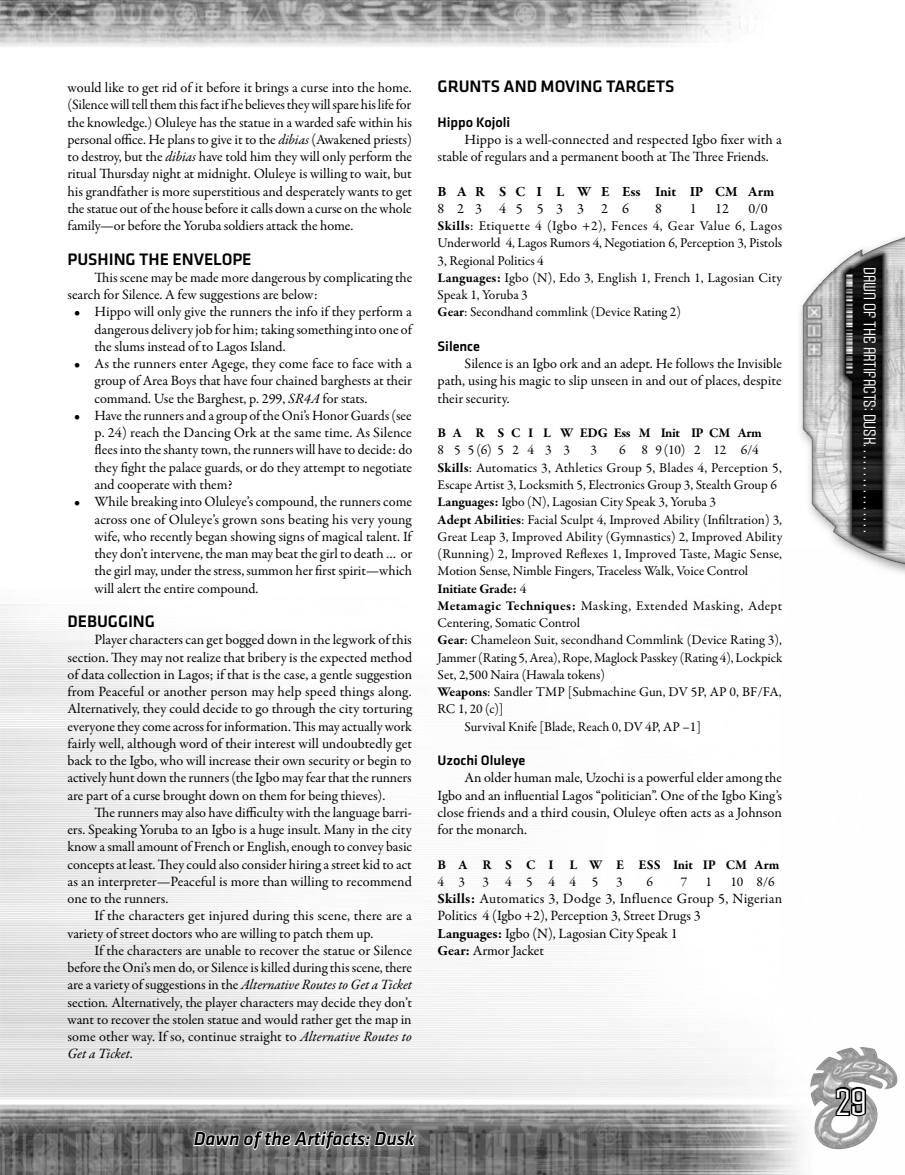
<style>
.page{position:relative;width:905px;height:1175px;background:#fff}
.page>*{position:absolute;margin:0;border:0;box-sizing:border-box;transform-origin:0 0}
.t1{font:condensed 36px "Armada";color:#fff}
.t2{font:italic 500 19.5px "Klavika";color:#000}
.t3{font:500 17.25px "Klavika";color:#000}
.t4{font:condensed 16.5px "Armada";letter-spacing:-.005em;color:#fff}
.t5{font:14.25px/17.2px "Garamond Premr Pro";letter-spacing:-.005em;color:#000;text-align:justify}
.t6{font:500 14.25px "Klavika";color:#000}
.t7{font:700 14.25px "Garamond Premr Pro";letter-spacing:-.015em;color:#000}
.t8{font:13.5px/17.2px "Garamond Premr Pro";color:#000}
.t9{font:13.5px "Garamond Premr Pro";letter-spacing:.025em;color:#000}
.t10{font:700 13.5px "Garamond Premr Pro";letter-spacing:-.015em;color:#000}
.t11{font:700 13.5px "Garamond Premr Pro";letter-spacing:-.035em;color:#000}
.s1{font-style:italic}
.s2{font-weight:700}
.s3{font-weight:400}
</style>
<div class="page">
<img style="left:0;top:604px;width:898px;height:570px">
<img style="left:0;top:0;width:758px;height:47px">
<img style="left:800px;top:236px;width:104px;height:338px">
<img style="left:802px;top:237px;width:102px;height:310px">
<img style="left:810px;top:1047px;width:53px;height:40px">
<img style="left:186px;top:1123px;width:235px;height:33px">
<svg style="left:192px;top:1118px;width:225px;height:42px;background:#8f8f8f"></svg>
<svg style="left:834px;top:1085px;width:34px;height:32px"></svg>
<p class="t5" style="left:68px;top:80px;width:346px">would like to get rid of it before it brings a curse into the home. (Silence will tell them this fact if he believes they will spare his life for the knowledge.) Oluleye has the statue in a warded safe within his personal office. He plans to give it to the <span class="s1">dibias</span> (Awakened priests) to destroy, but the <span class="s1">dibias</span> have told him they will only perform the ritual Thursday night at midnight. Oluleye is willing to wait, but his grandfather is more superstitious and desperately wants to get the statue out of the house before it calls down a curse on the whole family—or before the Yoruba soldiers attack the home.</p>
<p class="t3" style="left:68px;top:252px;width:185px">PUSHING THE ENVELOPE</p>
<p class="t5" style="left:68px;top:270px;width:346px;text-indent:27px">This scene may be made more dangerous by complicating the search for Silence. A few suggestions are below:</p>
<p class="t5" style="left:94px;top:304px;width:319px;text-indent:-20px">• Hippo will only give the runners the info if they perform a dangerous delivery job for him; taking something into one of the slums instead of to Lagos Island.</p>
<p class="t5" style="left:94px;top:356px;width:319px;text-indent:-20px">• As the runners enter Agege, they come face to face with a group of Area Boys that have four chained barghests at their command. Use the Barghest, p. 299, <span class="s1">SR4A</span> for stats.</p>
<p class="t5" style="left:94px;top:408px;width:319px;text-indent:-20px">• Have the runners and a group of the Oni’s Honor Guards (see p. 24) reach the Dancing Ork at the same time. As Silence flees into the shanty town, the runners will have to decide: do they fight the palace guards, or do they attempt to negotiate and cooperate with them?</p>
<p class="t5" style="left:94px;top:494px;width:319px;text-indent:-20px">• While breaking into Oluleye’s compound, the runners come across one of Oluleye’s grown sons beating his very young wife, who recently began showing signs of magical talent. If they don’t intervene, the man may beat the girl to death … or the girl may, under the stress, summon her first spirit—which will alert the entire compound.</p>
<p class="t3" style="left:68px;top:615px;width:89px">DEBUGGING</p>
<p class="t5" style="left:67px;top:632px;width:346px;text-indent:27px">Player characters can get bogged down in the legwork of this section. They may not realize that bribery is the expected method of data collection in Lagos; if that is the case, a gentle suggestion from Peaceful or another person may help speed things along.<br>Alternatively, they could decide to go through the city torturing everyone they come across for information. This may actually work fairly well, although word of their interest will undoubtedly get back to the Igbo, who will increase their own security or begin to actively hunt down the runners (the Igbo may fear that the runners are part of a curse brought down on them for being thieves).</p>
<p class="t5" style="left:68px;top:805px;width:346px;text-indent:27px">The runners may also have difficulty with the language barri&shy;ers. Speaking Yoruba to an Igbo is a huge insult. Many in the city know a small amount of French or English, enough to convey basic concepts at least. They could also consider hiring a street kid to act as an interpreter—Peaceful is more than willing to recommend one to the runners.</p>
<p class="t5" style="left:68px;top:908px;width:346px;text-indent:27px">If the characters get injured during this scene, there are a variety of street doctors who are willing to patch them up.</p>
<p class="t5" style="left:67px;top:943px;width:346px;text-indent:27px">If the characters are unable to recover the statue or Silence before the Oni’s men do, or Silence is killed during this scene, there are a variety of suggestions in the <span class="s1">Alternative Routes to Get a Ticket </span>section<span class="s1">.</span> Alternatively, the player characters may decide they don’t want to recover the stolen statue and would rather get the map in some other way. If so, continue straight to <span class="s1">Alternative Routes to Get a Ticket</span>.</p>
<p class="t3" style="left:437px;top:80px;width:238px">GRUNTS AND MOVING TARGETS</p>
<p class="t6" style="left:437px;top:116px;width:74px">Hippo Kojoli</p>
<p class="t5" style="left:437px;top:132px;width:346px;text-indent:27px">Hippo is a well-connected and respected Igbo fixer with a stable of regulars and a permanent booth at The Three Friends.</p>
<p class="t7" style="left:437px;top:185px;width:338px">B A R S C I L W E Ess Init IP CM Arm</p>
<p class="t5" style="left:437px;top:201px;width:193px">8 2 3 4 5 5 3 3 2 6</p>
<p class="t5" style="left:655px;top:201px;width:8px">8</p>
<p class="t5" style="left:689px;top:201px;width:8px">1</p>
<p class="t5" style="left:715px;top:201px;width:15px">12</p>
<p class="t5" style="left:748px;top:201px;width:21px">0/0</p>
<p class="t8" style="left:437px;top:218px;width:346px"><span class="s2">Skills</span>: Etiquette 4 (Igbo +2), Fences 4, Gear Value 6, Lagos Underworld 4, Lagos Rumors 4, Negotiation 6, Perception 3, Pistols 3, Regional Politics 4<br><span class="s2">Languages:</span> Igbo (N), Edo 3, English 1, French 1, Lagosian City Speak 1, Yoruba 3<br><span class="s2">Gear</span>: Secondhand commlink (Device Rating 2)</p>
<p class="t6" style="left:437px;top:341px;width:44px">Silence</p>
<p class="t5" style="left:437px;top:356px;width:346px;text-indent:27px">Silence is an Igbo ork and an adept. He follows the Invisible path, using his magic to slip unseen in and out of places, despite their security.</p>
<p class="t11" style="left:437px;top:427px;width:326px">B A R S C I L W EDG Ess M Init IP CM Arm</p>
<p class="t8" style="left:437px;top:443px;width:134px">8 5 5 (6) 5 2 4 3 3</p>
<p class="t8" style="left:590px;top:443px;width:8px">3</p>
<p class="t8" style="left:619px;top:443px;width:141px">6 8 9 (10) 2 12 6/4</p>
<p class="t8" style="left:437px;top:460px;width:346px"><span class="s2">Skills</span>: Automatics 3, Athletics Group 5, Blades 4, Perception 5,</p>
<p class="t8" style="left:437px;top:477px;width:341px">Escape Artist 3, Locksmith 5, Electronics Group 3, Stealth Group 6</p>
<p class="t8" style="left:437px;top:494px;width:280px"><span class="s2">Languages:</span> Igbo (N), Lagosian City Speak 3, Yoruba 3</p>
<p class="t8" style="left:437px;top:512px;width:346px"><span class="s2">Adept Abilities</span>: Facial Sculpt 4, Improved Ability (Infiltration) 3,</p>
<p class="t8" style="left:437px;top:529px;width:346px">Great Leap 3, Improved Ability (Gymnastics) 2, Improved Ability</p>
<p class="t8" style="left:437px;top:546px;width:346px">(Running) 2, Improved Reflexes 1, Improved Taste, Magic Sense,</p>
<p class="t8" style="left:437px;top:563px;width:312px">Motion Sense, Nimble Fingers, Traceless Walk, Voice Control</p>
<p class="t10" style="left:437px;top:583px;width:90px">Initiate Grade: <span class="s3">4</span></p>
<p class="t9" style="left:437px;top:600px;width:346px"><span class="s2">Metamagic Techniques:</span> Masking, Extended Masking, Adept</p>
<p class="t8" style="left:437px;top:615px;width:144px">Centering, Somatic Control</p>
<p class="t8" style="left:437px;top:632px;width:346px"><span class="s2">Gear</span>: Chameleon Suit, secondhand Commlink (Device Rating 3),</p>
<p class="t8" style="left:437px;top:650px;width:346px">Jammer (Rating 5, Area), Rope, Maglock Passkey (Rating 4), Lockpick</p>
<p class="t8" style="left:437px;top:667px;width:169px">Set, 2,500 Naira (Hawala tokens)</p>
<p class="t8" style="left:437px;top:684px;width:345px"><span class="s2">Weapons</span>: Sandler TMP [Submachine Gun, DV 5P, AP 0, BF/FA,</p>
<p class="t8" style="left:437px;top:701px;width:67px">RC 1, 20 (c)]</p>
<p class="t8" style="left:464px;top:719px;width:238px">Survival Knife [Blade, Reach 0, DV 4P, AP –1]</p>
<p class="t6" style="left:437px;top:755px;width:89px">Uzochi Oluleye</p>
<p class="t5" style="left:437px;top:770px;width:346px;text-indent:27px">An older human male, Uzochi is a powerful elder among the Igbo and an influential Lagos “politician”. One of the Igbo King’s close friends and a third cousin, Oluleye often acts as a Johnson for the monarch.</p>
<p class="t10" style="left:437px;top:859px;width:343px">B A R S C I L W E ESS Init IP CM Arm</p>
<p class="t8" style="left:437px;top:874px;width:29px">4 3</p>
<p class="t8" style="left:482px;top:874px;width:117px">3 4 5 4 4 5</p>
<p class="t8" style="left:616px;top:874px;width:8px">3</p>
<p class="t8" style="left:646px;top:874px;width:8px">6</p>
<p class="t8" style="left:680px;top:874px;width:8px">7</p>
<p class="t8" style="left:705px;top:874px;width:8px">1</p>
<p class="t8" style="left:730px;top:874px;width:46px">10 8/6</p>
<p class="t5" style="left:437px;top:891px;width:346px;text-align:left"><span class="s2">Skills:</span> Automatics 3, Dodge 3, Influence Group 5, Nigerian Politics 4 (Igbo +2), Perception 3, Street Drugs 3<br><span class="s2">Languages:</span> Igbo (N), Lagosian City Speak 1<br><span class="s2">Gear:</span> Armor Jacket</p>
<h2 class="t2" style="left:194px;top:1131px;width:222px">Dawn of the Artifacts: Dusk</h2>
<p class="t4" style="left:875px;top:267px;width:266px;rotate:90deg">DAWN OF THE ARTIFACTS: DUSK. . . . . . . . . . . . . . . .</p>
<h1 class="t1" style="left:835px;top:1088px;width:33px">29</h1>
</div>
